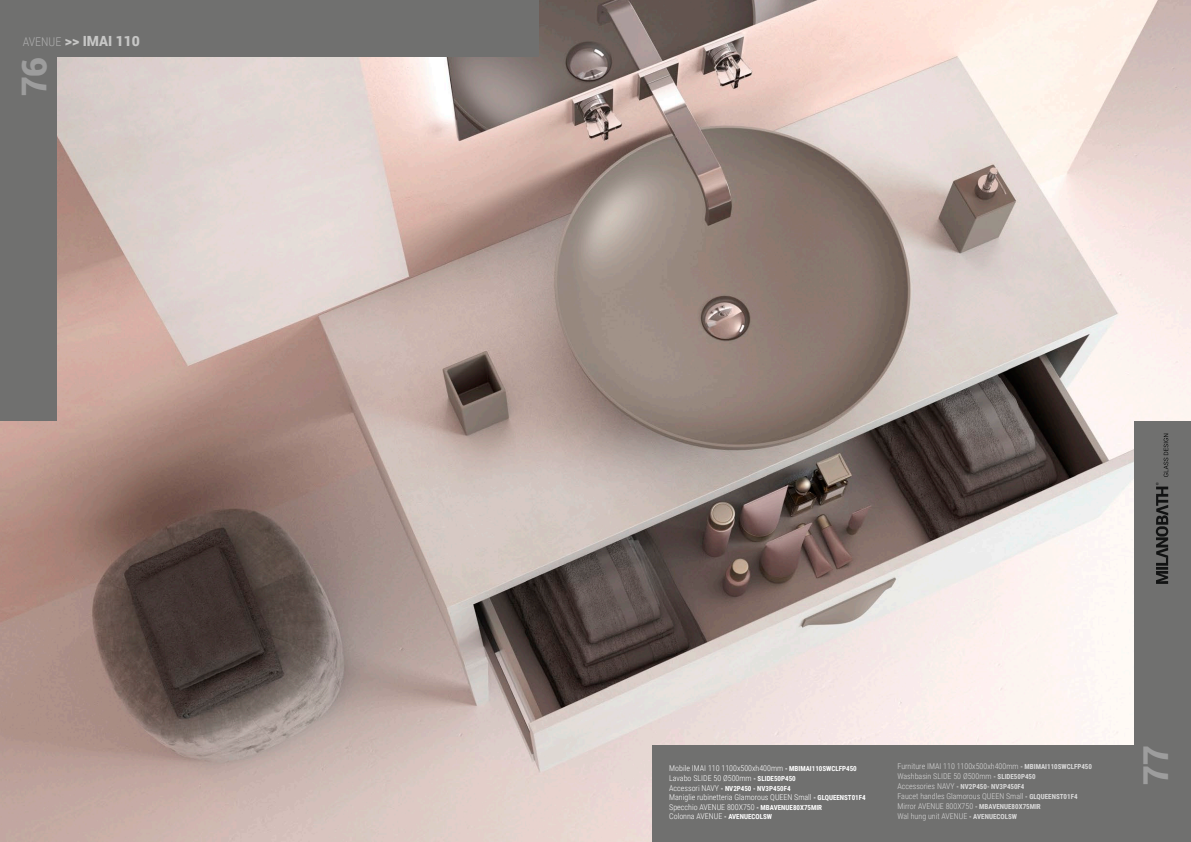
<style>
.page{position:relative;width:1191px;height:842px;background:#fff}
.page>*{position:absolute;margin:0;border:0;box-sizing:border-box;transform-origin:0 0}
.t1{font:900 34.4px "Roboto";color:#9d9d9d}
.t2{font:900 14px "Roboto";color:#c7c7c6}
.t3{font:300 8px/10px "Roboto Condensed";color:#dadada}
.t4{font:300 8px/9.6px "Roboto Condensed";color:#fff}
.t5{font:700 7px "Roboto Condensed";color:#dadada}
.t6{font:700 7px "Roboto Condensed";color:#fff}
.s1{font-family:"Roboto Condensed";font-weight:300;font-size:12px;color:#aeaeae}
.s2{font-weight:700;font-size:7px}
.s3{font-weight:300;font-size:8px}
</style>
<div class="page">
<img style="left:0;top:0;width:1191px;height:842px">
<div style="left:0;top:0;width:539px;height:57px;background:#70706f"></div>
<div style="left:0;top:0;width:57px;height:421px;background:#70706f"></div>
<div style="left:1134px;top:421px;width:57px;height:421px;background:#70706f"></div>
<svg style="left:1155px;top:434px;width:13px;height:150px"></svg>
<div style="left:652px;top:746px;width:482px;height:96px;background:#70706f"></div>
<h2 class="t2" style="left:23px;top:31px;width:119px"><span class="s1">AVENUE</span> &gt;&gt; IMAI 110</h2>
<h1 class="t1" style="left:10px;top:96px;width:41px;rotate:-90deg">76</h1>
<p class="t4" style="left:669px;top:763px;width:189px">Mobile IMAI 110 1100x500xh400mm <span class="s2">- MBIMAI110SWCLFP450<br></span>Lavabo SLIDE 50 Ø500mm <span class="s2">- SLIDE50P450</span></p>
<p class="t6" style="left:669px;top:783px;width:123px"><span class="s3">Accessori NAVY</span> - NV2P450 - NV3P450F4</p>
<p class="t4" style="left:669px;top:792px;width:198px">Maniglie rubinetteria Glamorous QUEEN Small <span class="s2">- GLQUEENST01F4<br></span>Specchio AVENUE 800X750 <span class="s2">- MBAVENUE80X75MIR<br></span>Colonna AVENUE <span class="s2">- AVENUECOLSW</span></p>
<p class="t3" style="left:897px;top:761px;width:196px">Furniture IMAI 110 1100x500xh400mm <span class="s2">- MBIMAI110SWCLFP450<br></span>Washbasin SLIDE 50 Ø500mm <span class="s2">- SLIDE50P450</span></p>
<p class="t5" style="left:897px;top:782px;width:128px"><span class="s3">Accessories NAVY</span> - NV2P450- NV3P450F4</p>
<p class="t3" style="left:897px;top:791px;width:182px">Faucet handles Glamorous QUEEN Small <span class="s2">- GLQUEENST01F4<br></span>Mirror AVENUE 800X750 <span class="s2">- MBAVENUE80X75MIR<br></span>Wal hung unit AVENUE <span class="s2">- AVENUECOLSW</span></p>
<h1 class="t1" style="left:1131px;top:785px;width:41px;rotate:-90deg">77</h1>
</div>
